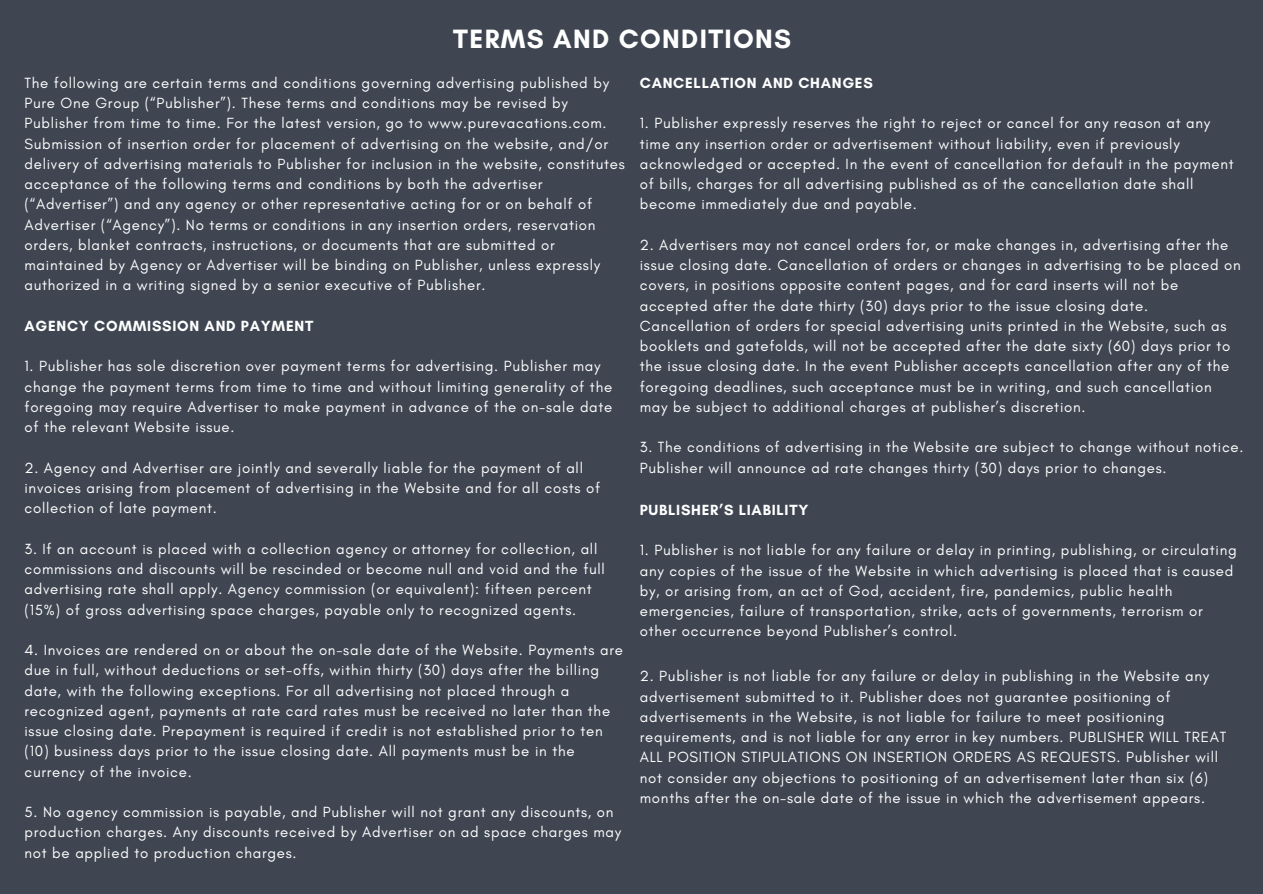
<style>
.page{position:relative;width:1263px;height:894px;background:#fff}
.page>*{position:absolute;margin:0;border:0;box-sizing:border-box;transform-origin:0 0}
.t1{font:700 27px "Glacial Indifference";letter-spacing:.05em;color:#fff}
.t2{font:15px/20.2px "Glacial Indifference";letter-spacing:.05em;color:#fff}
.t3{font:700 15px "Glacial Indifference";letter-spacing:.05em;color:#fff}
</style>
<div class="page">
<div style="left:0;top:0;width:1263px;height:893px;background:#3f4652"></div>
<p class="t1" style="left:453px;top:23px;width:339px">TERMS AND CONDITIONS</p>
<p class="t2" style="left:24px;top:72px;width:602px">The following are certain terms and conditions governing advertising published by Pure One Group (“Publisher”). These terms and conditions may be revised by Publisher from time to time. For the latest version, go to www.purevacations.com.<br>Submission of insertion order for placement of advertising on the website, and/or delivery of advertising materials to Publisher for inclusion in the website, constitutes acceptance of the following terms and conditions by both the advertiser (“Advertiser”) and any agency or other representative acting for or on behalf of Advertiser (“Agency”). No terms or conditions in any insertion orders, reservation orders, blanket contracts, instructions, or documents that are submitted or maintained by Agency or Advertiser will be binding on Publisher, unless expressly authorized in a writing signed by a senior executive of Publisher.</p>
<p class="t3" style="left:24px;top:316px;width:290px">AGENCY COMMISSION AND PAYMENT</p>
<p class="t2" style="left:24px;top:356px;width:589px">1. Publisher has sole discretion over payment terms for advertising. Publisher may change the payment terms from time to time and without limiting generality of the foregoing may require Advertiser to make payment in advance of the on-sale date of the relevant Website issue.</p>
<p class="t2" style="left:24px;top:457px;width:577px">2. Agency and Advertiser are jointly and severally liable for the payment of all invoices arising from placement of advertising in the Website and for all costs of collection of late payment.</p>
<p class="t2" style="left:24px;top:538px;width:582px">3. If an account is placed with a collection agency or attorney for collection, all commissions and discounts will be rescinded or become null and void and the full advertising rate shall apply. Agency commission (or equivalent): fifteen percent (15%) of gross advertising space charges, payable only to recognized agents.</p>
<p class="t2" style="left:24px;top:639px;width:600px">4. Invoices are rendered on or about the on-sale date of the Website. Payments are due in full, without deductions or set-offs, within thirty (30) days after the billing date, with the following exceptions. For all advertising not placed through a recognized agent, payments at rate card rates must be received no later than the issue closing date. Prepayment is required if credit is not established prior to ten (10) business days prior to the issue closing date. All payments must be in the currency of the invoice.</p>
<p class="t2" style="left:24px;top:801px;width:598px">5. No agency commission is payable, and Publisher will not grant any discounts, on production charges. Any discounts received by Advertiser on ad space charges may not be applied to production charges.</p>
<p class="t3" style="left:640px;top:73px;width:235px">CANCELLATION AND CHANGES</p>
<p class="t2" style="left:640px;top:113px;width:596px">1. Publisher expressly reserves the right to reject or cancel for any reason at any time any insertion order or advertisement without liability, even if previously acknowledged or accepted. In the event of cancellation for default in the payment of bills, charges for all advertising published as of the cancellation date shall become immediately due and payable.</p>
<p class="t2" style="left:640px;top:234px;width:602px">2. Advertisers may not cancel orders for, or make changes in, advertising after the issue closing date. Cancellation of orders or changes in advertising to be placed on covers, in positions opposite content pages, and for card inserts will not be accepted after the date thirty (30) days prior to the issue closing date.<br>Cancellation of orders for special advertising units printed in the Website, such as booklets and gatefolds, will not be accepted after the date sixty (60) days prior to the issue closing date. In the event Publisher accepts cancellation after any of the foregoing deadlines, such acceptance must be in writing, and such cancellation may be subject to additional charges at publisher’s discretion.</p>
<p class="t2" style="left:640px;top:437px;width:605px">3. The conditions of advertising in the Website are subject to change without notice.<br>Publisher will announce ad rate changes thirty (30) days prior to changes.</p>
<p class="t3" style="left:640px;top:500px;width:170px">PUBLISHER’S LIABILITY</p>
<p class="t2" style="left:640px;top:539px;width:598px">1. Publisher is not liable for any failure or delay in printing, publishing, or circulating any copies of the issue of the Website in which advertising is placed that is caused by, or arising from, an act of God, accident, fire, pandemics, public health emergencies, failure of transportation, strike, acts of governments, terrorism or other occurrence beyond Publisher’s control.</p>
<p class="t2" style="left:640px;top:665px;width:588px">2. Publisher is not liable for any failure or delay in publishing in the Website any advertisement submitted to it. Publisher does not guarantee positioning of advertisements in the Website, is not liable for failure to meet positioning requirements, and is not liable for any error in key numbers. PUBLISHER WILL TREAT ALL POSITION STIPULATIONS ON INSERTION ORDERS AS REQUESTS. Publisher will not consider any objections to positioning of an advertisement later than six (6) months after the on-sale date of the issue in which the advertisement appears.</p>
</div>
